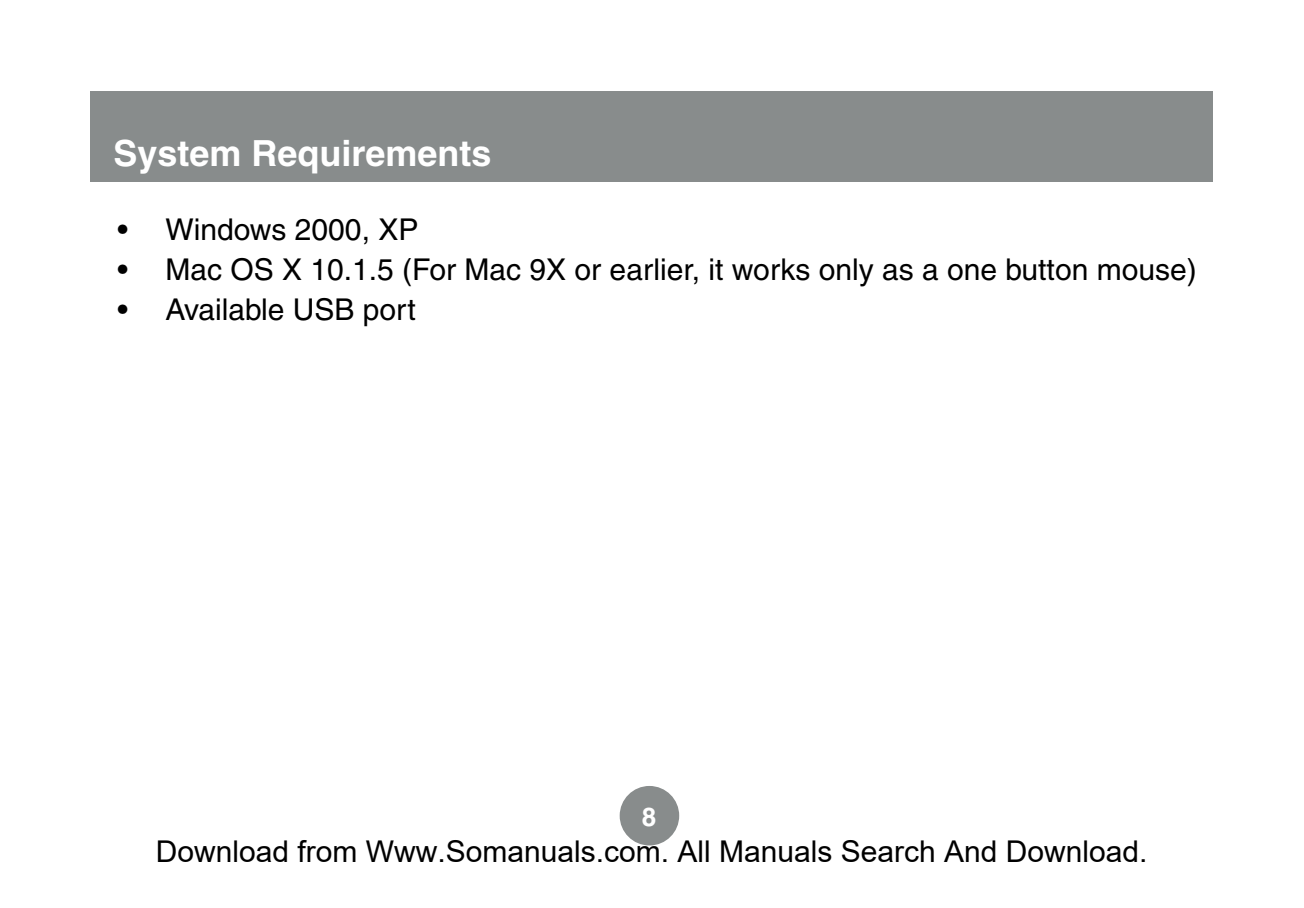
<style>
.page{position:relative;width:1304px;height:908px;background:#fff}
.page>*{position:absolute;margin:0;border:0;box-sizing:border-box;transform-origin:0 0}
.t1{font:700 36px "Helvetica";color:#fff}
.t2{font:30px/40px "Helvetica";color:#000}
.t3{font:30px "Arial";color:#000}
.t4{font:700 26px "Helvetica";color:#fff}
</style>
<div class="page">
<div style="left:91px;top:92px;width:1122px;height:90px;background:#888c8c"></div>
<div style="left:620px;top:786px;width:59px;height:59px;background:#888c8c;border-radius:50%"></div>
<p class="t1" style="left:113px;top:140px;width:380px">System Requirements</p>
<p class="t2" style="left:117px;top:212px;width:12px;text-align:justify">• • •</p>
<p class="t2" style="left:165px;top:212px;width:1033px">Windows 2000, XP<br>Mac OS X 10.1.5 (For Mac 9X or earlier, it works only as a one button mouse)<br>Available USB port</p>
<p class="t4" style="left:642px;top:807px;width:16px">8</p>
<p class="t3" style="left:156px;top:835px;width:993px">Download from Www.Somanuals.com. All Manuals Search And Download.</p>
</div>
